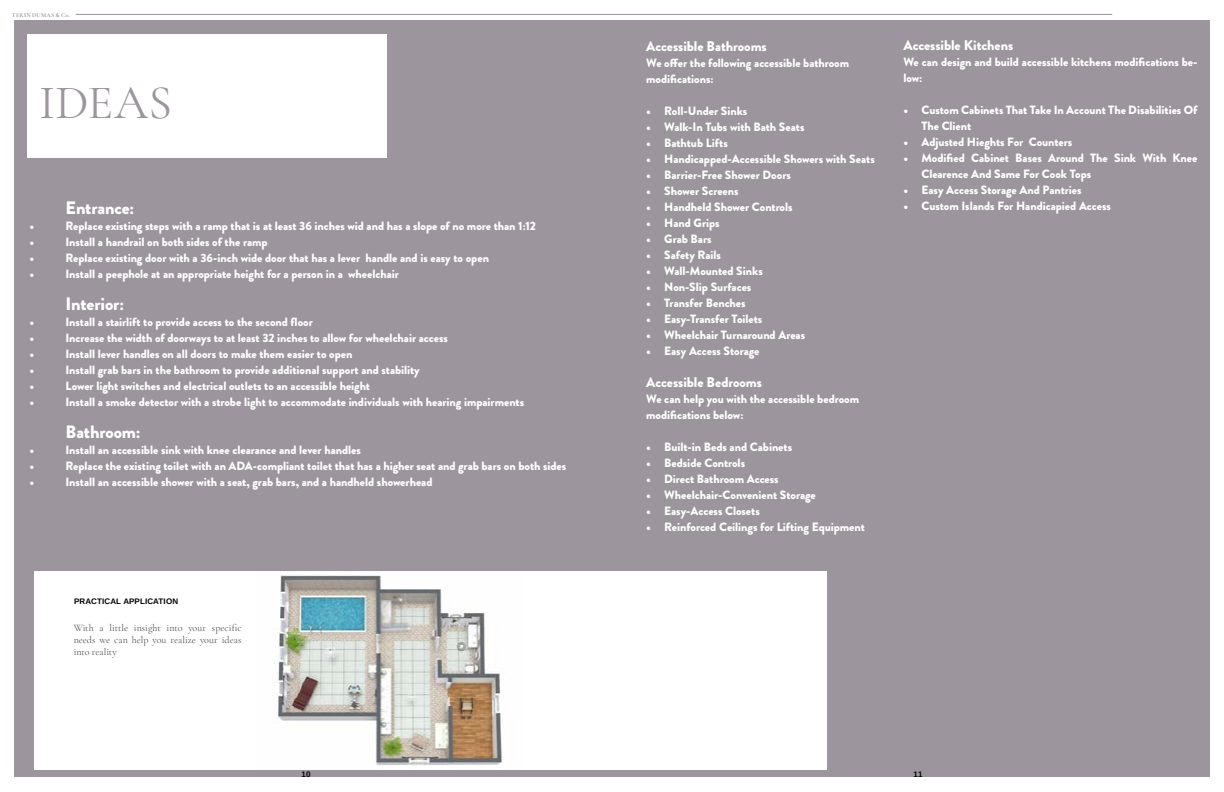
<style>
.page{position:relative;width:1224px;height:792px;background:#fff}
.page>*{position:absolute;margin:0;border:0;box-sizing:border-box;transform-origin:0 0}
.t1{font:48px "Cormorant Garamond";letter-spacing:.01em;color:#9c959d}
.t2{font:900 18px "Brandon Grotesque";letter-spacing:-.005em;color:#fff}
.t3{font:900 14px "Brandon Grotesque";letter-spacing:-.005em;color:#fff}
.t4{font:900 12px/16px "Brandon Grotesque";letter-spacing:-.005em;color:#fff}
.t5{font:10px/12px "Cormorant Garamond";color:#545456;text-align:justify}
.t6{font:700 8px "Arimo";letter-spacing:.015em;color:#000}
.t7{font:700 6px "Cormorant Garamond";letter-spacing:.035em;color:#9c959d}
</style>
<div class="page">
<div style="left:14px;top:21px;width:1196px;height:756px;background:#9c959d"></div>
<hr style="left:76px;top:14px;width:1036px;height:1px;background:#9c959d">
<div style="left:34px;top:571px;width:793px;height:199px;background:#fff"></div>
<img style="left:272px;top:571px;width:231px;height:194px">
<div style="left:27px;top:34px;width:359px;height:124px;background:#fff"></div>
<p class="t7" style="left:12px;top:11px;width:59px">TERIN DUMAS &amp; Co.</p>
<h1 class="t1" style="left:39px;top:74px;width:134px">IDEAS</h1>
<h2 class="t2" style="left:65px;top:195px;width:70px">Entrance:</h2>
<p class="t4" style="left:29px;top:218px;width:6px">•</p>
<p class="t4" style="left:65px;top:218px;width:472px">Replace existing steps with a ramp that is at least 36 inches wid and has a slope of no more than 1:12</p>
<p class="t4" style="left:29px;top:234px;width:6px">•</p>
<p class="t4" style="left:65px;top:234px;width:204px">Install a handrail on both sides of the ramp</p>
<p class="t4" style="left:29px;top:250px;width:6px">•</p>
<p class="t4" style="left:65px;top:250px;width:425px">Replace existing door with a 36-inch wide door that has a lever handle and is easy to open</p>
<p class="t4" style="left:29px;top:266px;width:6px">•</p>
<p class="t4" style="left:65px;top:266px;width:335px">Install a peephole at an appropriate height for a person in a wheelchair</p>
<h2 class="t2" style="left:65px;top:291px;width:60px">Interior:</h2>
<p class="t4" style="left:29px;top:314px;width:6px">•</p>
<p class="t4" style="left:65px;top:314px;width:249px">Install a stairlift to provide access to the second floor</p>
<p class="t4" style="left:29px;top:330px;width:6px">•</p>
<p class="t4" style="left:65px;top:330px;width:384px">Increase the width of doorways to at least 32 inches to allow for wheelchair access</p>
<p class="t4" style="left:29px;top:346px;width:6px">•</p>
<p class="t4" style="left:65px;top:346px;width:288px">Install lever handles on all doors to make them easier to open</p>
<p class="t4" style="left:29px;top:362px;width:6px">•</p>
<p class="t4" style="left:65px;top:362px;width:356px">Install grab bars in the bathroom to provide additional support and stability</p>
<p class="t4" style="left:29px;top:378px;width:6px">•</p>
<p class="t4" style="left:65px;top:378px;width:306px">Lower light switches and electrical outlets to an accessible height</p>
<p class="t4" style="left:29px;top:394px;width:6px">•</p>
<p class="t4" style="left:65px;top:394px;width:460px">Install a smoke detector with a strobe light to accommodate individuals with hearing impairments</p>
<h2 class="t2" style="left:65px;top:419px;width:77px">Bathroom:</h2>
<p class="t4" style="left:29px;top:442px;width:6px">•</p>
<p class="t4" style="left:65px;top:442px;width:297px">Install an accessible sink with knee clearance and lever handles</p>
<p class="t4" style="left:29px;top:458px;width:6px">•</p>
<p class="t4" style="left:65px;top:458px;width:502px">Replace the existing toilet with an ADA-compliant toilet that has a higher seat and grab bars on both sides</p>
<p class="t4" style="left:29px;top:474px;width:6px">•</p>
<p class="t4" style="left:65px;top:474px;width:369px">Install an accessible shower with a seat, grab bars, and a handheld showerhead</p>
<p class="t6" style="left:74px;top:596px;width:106px">PRACTICAL APPLICATION</p>
<p class="t5" style="left:74px;top:622px;width:169px">With a little insight into your specific needs we can help you realize your ideas into reality</p>
<p class="t3" style="left:646px;top:36px;width:122px">Accessible Bathrooms</p>
<p class="t4" style="left:646px;top:55px;width:205px">We offer the following accessible bathroom modifications:</p>
<p class="t4" style="left:646px;top:103px;width:103px">• Roll-Under Sinks</p>
<p class="t4" style="left:646px;top:119px;width:160px">• Walk-In Tubs with Bath Seats</p>
<p class="t4" style="left:646px;top:135px;width:83px">• Bathtub Lifts</p>
<p class="t4" style="left:646px;top:151px;width:230px">• Handicapped-Accessible Showers with Seats</p>
<p class="t4" style="left:646px;top:167px;width:146px">• Barrier-Free Shower Doors</p>
<p class="t4" style="left:646px;top:183px;width:94px">• Shower Screens</p>
<p class="t4" style="left:646px;top:199px;width:148px">• Handheld Shower Controls</p>
<p class="t4" style="left:646px;top:215px;width:75px">• Hand Grips</p>
<p class="t4" style="left:646px;top:231px;width:67px">• Grab Bars</p>
<p class="t4" style="left:646px;top:247px;width:76px">• Safety Rails</p>
<p class="t4" style="left:646px;top:263px;width:118px">• Wall-Mounted Sinks</p>
<p class="t4" style="left:646px;top:279px;width:107px">• Non-Slip Surfaces</p>
<p class="t4" style="left:646px;top:295px;width:101px">• Transfer Benches</p>
<p class="t4" style="left:646px;top:311px;width:118px">• Easy-Transfer Toilets</p>
<p class="t4" style="left:646px;top:327px;width:161px">• Wheelchair Turnaround Areas</p>
<p class="t4" style="left:646px;top:343px;width:115px">• Easy Access Storage</p>
<p class="t3" style="left:646px;top:372px;width:117px">Accessible Bedrooms</p>
<p class="t4" style="left:646px;top:391px;width:215px">We can help you with the accessible bedroom modifications below:</p>
<p class="t4" style="left:646px;top:439px;width:148px">• Built-in Beds and Cabinets</p>
<p class="t4" style="left:646px;top:455px;width:100px">• Bedside Controls</p>
<p class="t4" style="left:646px;top:471px;width:134px">• Direct Bathroom Access</p>
<p class="t4" style="left:646px;top:487px;width:171px">• Wheelchair-Convenient Storage</p>
<p class="t4" style="left:646px;top:503px;width:115px">• Easy-Access Closets</p>
<p class="t4" style="left:646px;top:519px;width:220px">• Reinforced Ceilings for Lifting Equipment</p>
<p class="t3" style="left:903px;top:35px;width:111px">Accessible Kitchens</p>
<p class="t4" style="left:903px;top:54px;width:296px">We can design and build accessible kitchens modifications be&shy;low:</p>
<p class="t4" style="left:921px;top:102px;width:278px;text-indent:-18px">• Custom Cabinets That Take In Account The Disabilities Of<br>The Client</p>
<p class="t4" style="left:903px;top:134px;width:171px">• Adjusted Hieghts For Counters</p>
<p class="t4" style="left:921px;top:150px;width:278px;text-indent:-18px">• Modified Cabinet Bases Around The Sink With Knee<br>Clearence And Same For Cook Tops</p>
<p class="t4" style="left:903px;top:182px;width:180px">• Easy Access Storage And Pantries</p>
<p class="t4" style="left:903px;top:198px;width:209px">• Custom Islands For Handicapied Access</p>
<p class="t6" style="left:302px;top:769px;width:10px">10</p>
<p class="t6" style="left:913px;top:769px;width:11px">11</p>
</div>
